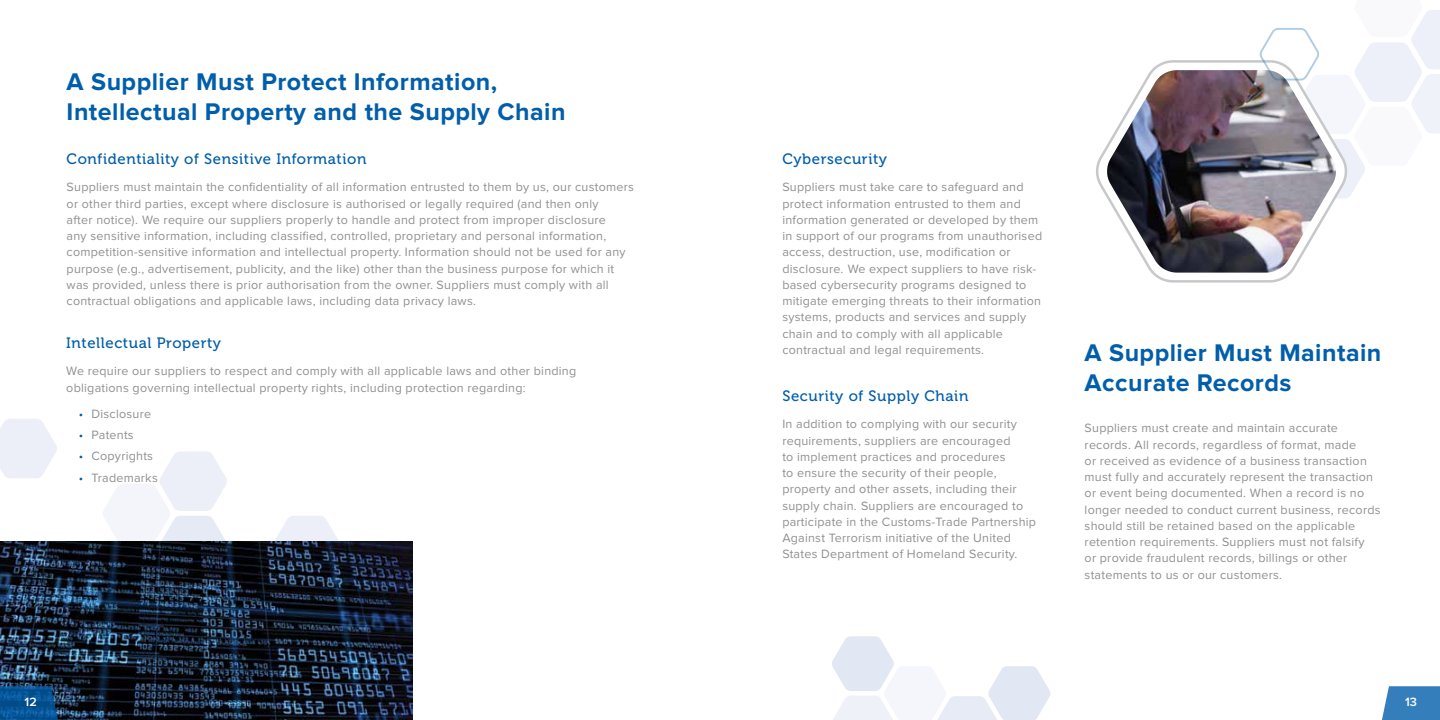
<style>
.page{position:relative;width:1440px;height:720px;background:#fff}
.page>*{position:absolute;margin:0;border:0;box-sizing:border-box;transform-origin:0 0}
.t1{font:700 25px/30px "Proxima Nova";letter-spacing:.02em;color:#005eaa}
.t2{font:15px "Museo 500";letter-spacing:.04em;color:#005eaa}
.t3{font:12.5px/16.2px "Proxima Nova";letter-spacing:.02em;color:#919091}
.t4{font:600 12.5px "Proxima Nova";color:#fff}
.s1{color:#005eaa}
</style>
<div class="page">
<svg style="left:832px;top:636px;width:218px;height:84px"></svg>
<svg style="left:1096px;top:60px;width:195px;height:223px"></svg>
<img style="left:1106px;top:70px;width:230px;height:203px">
<svg style="left:1258px;top:10px;width:182px;height:189px"></svg>
<img style="left:397px;top:541px;width:15px;height:179px">
<svg style="left:1382px;top:686px;width:58px;height:34px;background:#4086bf"></svg>
<svg style="left:0;top:419px;width:397px;height:301px"></svg>
<h1 class="t1" style="left:67px;top:67px;width:500px">A Supplier Must Protect Information,<br>Intellectual Property and the Supply Chain</h1>
<p class="t2" style="left:67px;top:151px;width:301px">Confidentiality of Sensitive Information</p>
<p class="t3" style="left:67px;top:179px;width:569px">Suppliers must maintain the confidentiality of all information entrusted to them by us, our customers or other third parties, except where disclosure is authorised or legally required (and then only<br>after notice). We require our suppliers properly to handle and protect from improper disclosure<br>any sensitive information, including classified, controlled, proprietary and personal information, competition-sensitive information and intellectual property. Information should not be used for any purpose (e.g., advertisement, publicity, and the like) other than the business purpose for which it was provided, unless there is prior authorisation from the owner. Suppliers must comply with all contractual obligations and applicable laws, including data privacy laws.</p>
<p class="t2" style="left:66px;top:334px;width:156px">Intellectual Property</p>
<p class="t3" style="left:66px;top:363px;width:512px">We require our suppliers to respect and comply with all applicable laws and other binding obligations governing intellectual property rights, including protection regarding:</p>
<p class="t3" style="left:79px;top:406px;width:74px"><span class="s1">•</span> Disclosure</p>
<p class="t3" style="left:79px;top:427px;width:56px"><span class="s1">•</span> Patents</p>
<p class="t3" style="left:79px;top:448px;width:76px"><span class="s1">•</span> Copyrights</p>
<p class="t3" style="left:79px;top:470px;width:81px"><span class="s1">•</span> Trademarks</p>
<p class="t2" style="left:782px;top:151px;width:106px">Cybersecurity</p>
<p class="t3" style="left:782px;top:179px;width:261px">Suppliers must take care to safeguard and protect information entrusted to them and information generated or developed by them in support of our programs from unauthorised access, destruction, use, modification or disclosure. We expect suppliers to have risk&shy;based cybersecurity programs designed to mitigate emerging threats to their information systems, products and services and supply chain and to comply with all applicable contractual and legal requirements.</p>
<p class="t2" style="left:782px;top:387px;width:188px">Security of Supply Chain</p>
<p class="t3" style="left:782px;top:416px;width:255px">In addition to complying with our security requirements, suppliers are encouraged<br>to implement practices and procedures<br>to ensure the security of their people, property and other assets, including their supply chain. Suppliers are encouraged to participate in the Customs-Trade Partnership Against Terrorism initiative of the United States Department of Homeland Security.</p>
<h1 class="t1" style="left:1085px;top:338px;width:298px">A Supplier Must Maintain<br>Accurate Records</h1>
<p class="t3" style="left:1085px;top:420px;width:298px">Suppliers must create and maintain accurate records. All records, regardless of format, made<br>or received as evidence of a business transaction must fully and accurately represent the transaction or event being documented. When a record is no longer needed to conduct current business, records should still be retained based on the applicable retention requirements. Suppliers must not falsify<br>or provide fraudulent records, billings or other statements to us or our customers.</p>
<p class="t4" style="left:25px;top:695px;width:14px">12</p>
<p class="t4" style="left:1405px;top:695px;width:13px">13</p>
</div>
